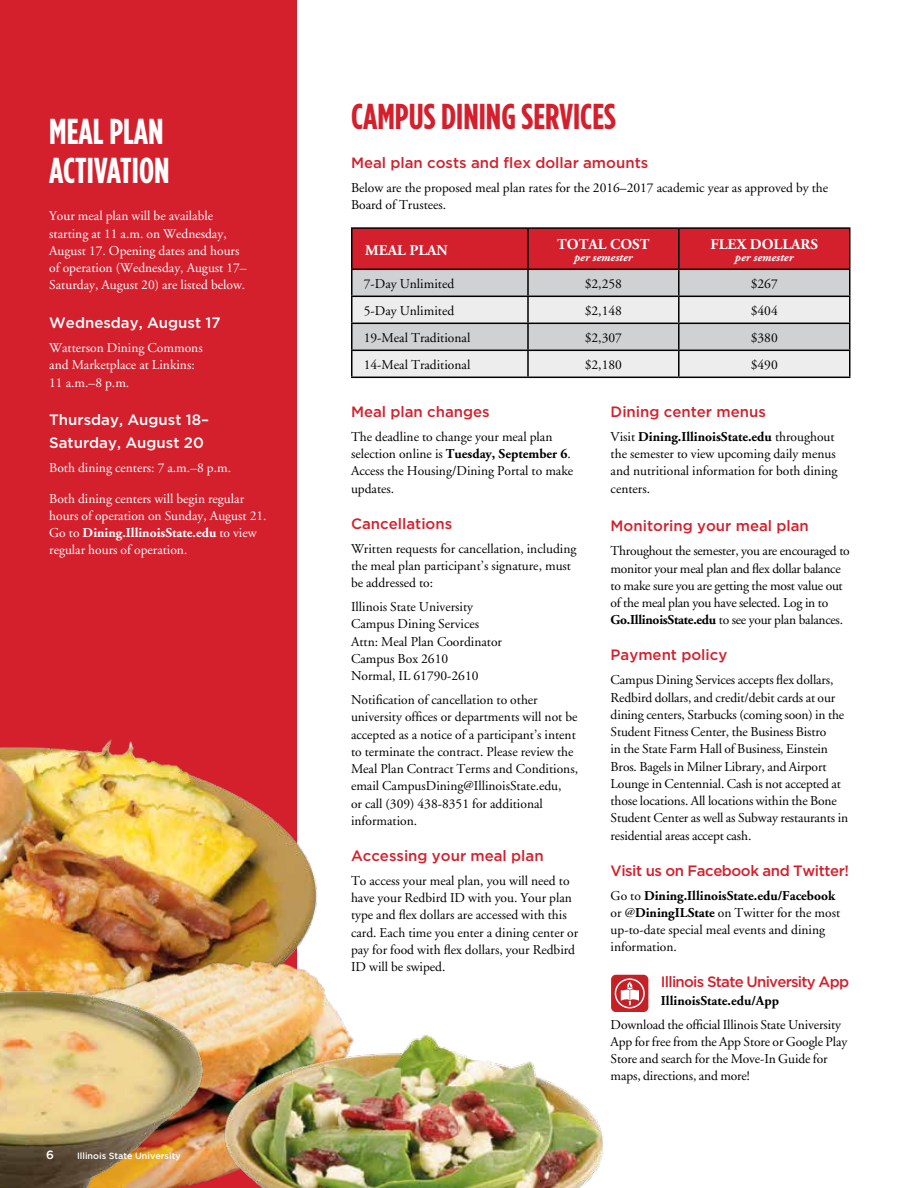
<style>
.page{position:relative;width:918px;height:1188px;background:#fff}
.page>*{position:absolute;margin:0;border:0;box-sizing:border-box;transform-origin:0 0}
.t1{font:700 36px "Gotham Condensed";color:#d4202d}
.t2{font:700 36px/39px "Gotham Condensed";color:#fff}
.t3{font:500 15px "Gotham";color:#d4202d}
.t4{font:500 15px/22.5px "Gotham";color:#fff}
.t5{font:700 15px "Adobe Garamond";color:#fff}
.t6{font:500 15px "Gotham";letter-spacing:-.03em;color:#d4202d}
.t7{font:500 15px "Gotham";letter-spacing:-.05em;color:#d4202d}
.t8{font:13.5px/17.2px "Adobe Garamond";color:#000}
.t9{font:13.5px/17.2px "Adobe Garamond";color:#fff}
.t10{font:13.5px/17.2px "Adobe Garamond";letter-spacing:-.02em;color:#000}
.t11{font:700 13.5px "Adobe Garamond";color:#000}
.t12{font:italic 700 12px "Adobe Garamond";color:#fff}
.t13{font:500 12px "Gotham";color:#fff}
.t14{font:500 9px "Gotham";color:#fff}
.s1{font-weight:700}
</style>
<div class="page">
<div style="left:0;top:0;width:296px;height:1188px;background:#d4202d"></div>
<img style="left:0;top:685px;width:647px;height:350px">
<img style="left:0;top:969px;width:223px;height:219px">
<img style="left:202px;top:1035px;width:402px;height:153px">
<svg style="left:351px;top:229px;width:499px;height:148px;background:#d1a2a6"></svg>
<hr style="left:351px;top:377px;width:177px;height:1px;background:#000">
<hr style="left:528px;top:377px;width:151px;height:1px;background:#000">
<hr style="left:679px;top:377px;width:171px;height:1px;background:#000">
<hr style="left:351px;top:229px;width:1px;height:40px;background:#000">
<hr style="left:849px;top:229px;width:1px;height:40px;background:#000">
<hr style="left:351px;top:269px;width:177px;height:1px;background:#000">
<hr style="left:528px;top:269px;width:151px;height:1px;background:#000">
<hr style="left:679px;top:269px;width:171px;height:1px;background:#000">
<hr style="left:351px;top:227px;width:177px;height:2px;background:#000">
<hr style="left:528px;top:227px;width:151px;height:2px;background:#000">
<hr style="left:527px;top:229px;width:2px;height:40px;background:#000">
<hr style="left:679px;top:227px;width:171px;height:2px;background:#000">
<hr style="left:678px;top:229px;width:2px;height:40px;background:#000">
<div style="left:611px;top:975px;width:37px;height:37px;background:#c52026;border-radius:5px"></div>
<svg style="left:615px;top:978px;width:30px;height:30px"></svg>
<h1 class="t2" style="left:49px;top:111px;width:122px">MEAL PLAN<br>ACTIVATION</h1>
<p class="t9" style="left:49px;top:208px;width:199px">Your meal plan will be available starting at 11 a.m. on Wednesday, August 17. Opening dates and hours of operation (Wednesday, August 17– Saturday, August 20) are listed below.</p>
<p class="t4" style="left:49px;top:311px;width:173px">Wednesday, August 17</p>
<p class="t9" style="left:49px;top:340px;width:155px">Watterson Dining Commons and Marketplace at Linkins:<br>11 a.m.–8 p.m.</p>
<p class="t4" style="left:49px;top:408px;width:161px">Thursday, August 18–<br>Saturday, August 20</p>
<p class="t9" style="left:49px;top:459px;width:183px">Both dining centers: 7 a.m.–8 p.m.</p>
<p class="t9" style="left:49px;top:490px;width:219px">Both dining centers will begin regular hours of operation on Sunday, August 21.<br>Go to <span class="s1">Dining.IllinoisState.edu</span> to view regular hours of operation.</p>
<p class="t13" style="left:46px;top:1148px;width:9px">6</p>
<p class="t14" style="left:77px;top:1151px;width:105px">Illinois State University</p>
<h1 class="t1" style="left:351px;top:96px;width:266px">CAMPUS DINING SERVICES</h1>
<p class="t3" style="left:351px;top:154px;width:299px">Meal plan costs and flex dollar amounts</p>
<p class="t8" style="left:351px;top:179px;width:479px">Below are the proposed meal plan rates for the 2016–2017 academic year as approved by the<br>Board of Trustees.</p>
<p class="t5" style="left:365px;top:242px;width:84px">MEAL PLAN</p>
<p class="t5" style="left:557px;top:236px;width:94px">TOTAL COST</p>
<p class="t12" style="left:574px;top:250px;width:60px">per semester</p>
<p class="t5" style="left:710px;top:236px;width:109px">FLEX DOLLARS</p>
<p class="t12" style="left:735px;top:251px;width:60px">per semester</p>
<p class="t8" style="left:364px;top:275px;width:92px">7-Day Unlimited</p>
<p class="t8" style="left:585px;top:275px;width:39px">$2,258</p>
<p class="t8" style="left:751px;top:275px;width:28px">$267</p>
<p class="t8" style="left:364px;top:302px;width:92px">5-Day Unlimited</p>
<p class="t8" style="left:585px;top:302px;width:39px">$2,148</p>
<p class="t8" style="left:751px;top:302px;width:28px">$404</p>
<p class="t8" style="left:364px;top:329px;width:108px">19-Meal Traditional</p>
<p class="t8" style="left:585px;top:329px;width:39px">$2,307</p>
<p class="t8" style="left:751px;top:329px;width:28px">$380</p>
<p class="t8" style="left:364px;top:356px;width:108px">14-Meal Traditional</p>
<p class="t8" style="left:585px;top:356px;width:39px">$2,180</p>
<p class="t8" style="left:751px;top:356px;width:28px">$490</p>
<p class="t3" style="left:351px;top:403px;width:140px">Meal plan changes</p>
<p class="t8" style="left:351px;top:428px;width:224px">The deadline to change your meal plan selection online is <span class="s1">Tuesday, September 6</span>.<br>Access the Housing/Dining Portal to make updates.</p>
<p class="t3" style="left:351px;top:515px;width:103px">Cancellations</p>
<p class="t8" style="left:351px;top:540px;width:227px">Written requests for cancellation, including the meal plan participant’s signature, must be addressed to:</p>
<p class="t8" style="left:351px;top:599px;width:153px">Illinois State University<br>Campus Dining Services<br>Attn: Meal Plan Coordinator<br>Campus Box 2610<br>Normal, IL 61790-2610</p>
<p class="t8" style="left:351px;top:692px;width:229px">Notification of cancellation to other university offices or departments will not be accepted as a notice of a participant’s intent to terminate the contract. Please review the Meal Plan Contract Terms and Conditions, email CampusDining@IllinoisState.edu,<br>or call (309) 438-8351 for additional information.</p>
<p class="t3" style="left:351px;top:847px;width:194px">Accessing your meal plan</p>
<p class="t8" style="left:351px;top:872px;width:229px">To access your meal plan, you will need to have your Redbird ID with you. Your plan type and flex dollars are accessed with this card. Each time you enter a dining center or pay for food with flex dollars, your Redbird ID will be swiped.</p>
<p class="t3" style="left:611px;top:403px;width:157px">Dining center menus</p>
<p class="t8" style="left:611px;top:428px;width:228px">Visit <span class="s1">Dining.IllinoisState.edu</span> throughout the semester to view upcoming daily menus and nutritional information for both dining centers.</p>
<p class="t3" style="left:611px;top:517px;width:200px">Monitoring your meal plan</p>
<p class="t10" style="left:611px;top:543px;width:241px">Throughout the semester, you are encouraged to monitor your meal plan and flex dollar balance to make sure you are getting the most value out of the meal plan you have selected. Log in to <span class="s1">Go.IllinoisState.edu</span> to see your plan balances.</p>
<p class="t3" style="left:611px;top:646px;width:118px">Payment policy</p>
<p class="t8" style="left:611px;top:672px;width:239px">Campus Dining Services accepts flex dollars, Redbird dollars, and credit/debit cards at our dining centers, Starbucks (coming soon) in the Student Fitness Center, the Business Bistro<br>in the State Farm Hall of Business, Einstein Bros. Bagels in Milner Library, and Airport Lounge in Centennial. Cash is not accepted at those locations. All locations within the Bone Student Center as well as Subway restaurants in residential areas accept cash.</p>
<p class="t6" style="left:611px;top:862px;width:240px">Visit us on Facebook and Twitter!</p>
<p class="t8" style="left:611px;top:887px;width:231px">Go to <span class="s1">Dining.IllinoisState.edu/Facebook </span>or @<span class="s1">DiningILState</span> on Twitter for the most up-to-date special meal events and dining information.</p>
<p class="t7" style="left:661px;top:973px;width:190px">Illinois State University App</p>
<p class="t11" style="left:661px;top:993px;width:120px">IllinoisState.edu/App</p>
<p class="t8" style="left:611px;top:1016px;width:238px">Download the official Illinois State University App for free from the App Store or Google Play Store and search for the Move-In Guide for maps, directions, and more!</p>
</div>
